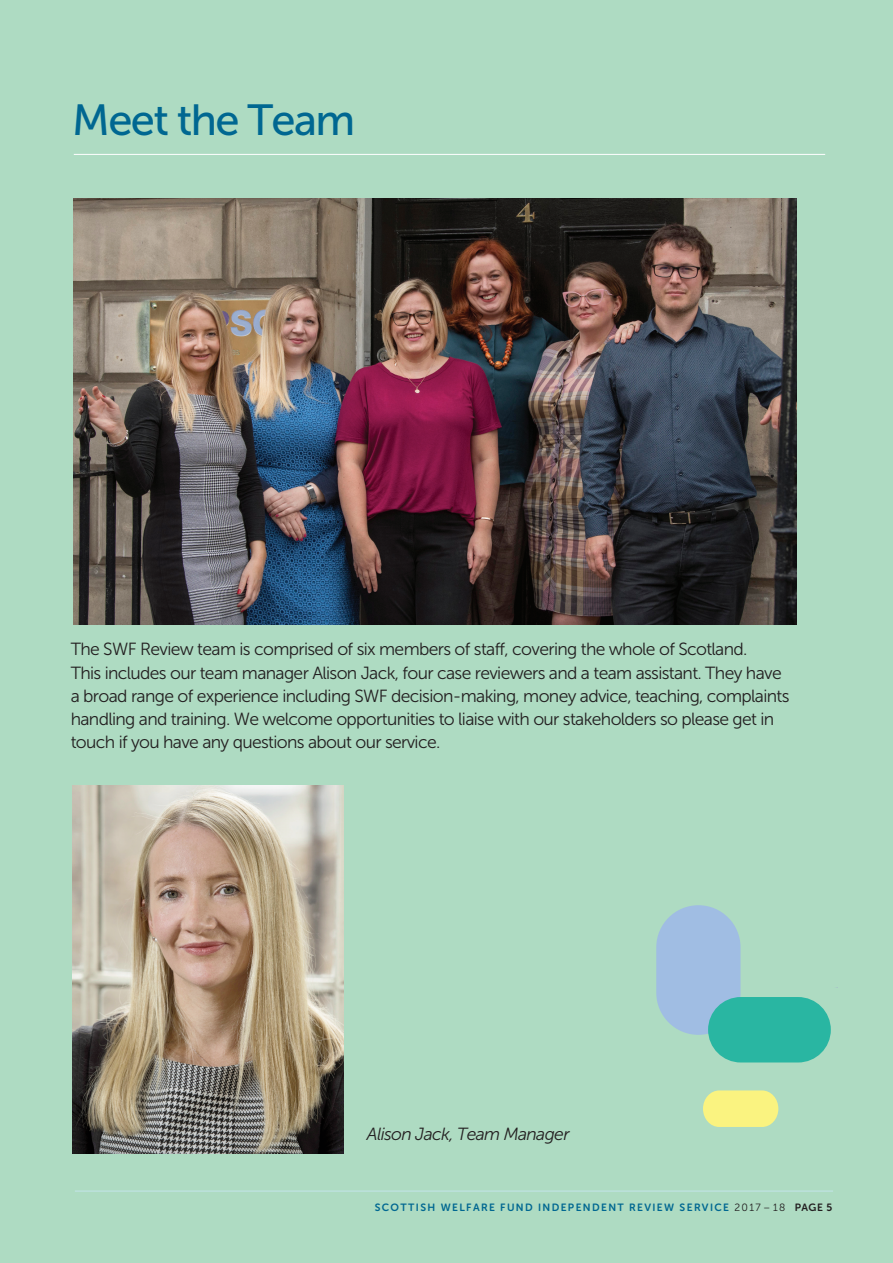
<style>
.page{position:relative;width:893px;height:1263px;background:#aedbc2}
.page>*{position:absolute;margin:0;border:0;box-sizing:border-box;transform-origin:0 0}
.t1{font:43.5px "Museo Sans 500";letter-spacing:-.04em;color:#006791}
.t2{font:17.55px/23.2px "Museo Sans 300";letter-spacing:-.04em;color:#231f20}
.t3{font:italic 17.55px "Museo Sans 300";letter-spacing:-.04em;color:#231f20}
.t4{font:10.5px "Museo Sans Rounded 700";letter-spacing:.13em;color:#006791}
.s1{font-family:"Museo Sans Rounded 300";color:#231f20}
.s2{color:#231f20}
</style>
<div class="page">
<img style="left:73px;top:198px;width:723px;height:426px">
<img style="left:72px;top:785px;width:272px;height:368px">
<hr style="left:74px;top:154px;width:751px;height:1px;background:#fff">
<hr style="left:75px;top:1191px;width:758px;height:1px;background:#c4e5ea">
<div style="left:656px;top:905px;width:84px;height:130px;background:#a0bde3;border-radius:42px"></div>
<svg style="left:702px;top:987px;width:136px;height:140px"></svg>
<h1 class="t1" style="left:72px;top:94px;width:284px">Meet the Team</h1>
<p class="t2" style="left:71px;top:638px;width:720px">The SWF Review team is comprised of six members of staff, covering the whole of Scotland.<br>This includes our team manager Alison Jack, four case reviewers and a team assistant. They have a broad range of experience including SWF decision-making, money advice, teaching, complaints handling and training. We welcome opportunities to liaise with our stakeholders so please get in touch if you have any questions about our service.</p>
<p class="t3" style="left:367px;top:1124px;width:204px">Alison Jack, Team Manager</p>
<p class="t4" style="left:375px;top:1204px;width:459px">SCOTTISH WELFARE FUND INDEPENDENT REVIEW SERVICE <span class="s1">2017 – 18</span> <span class="s2">PAGE 5</span></p>
</div>
